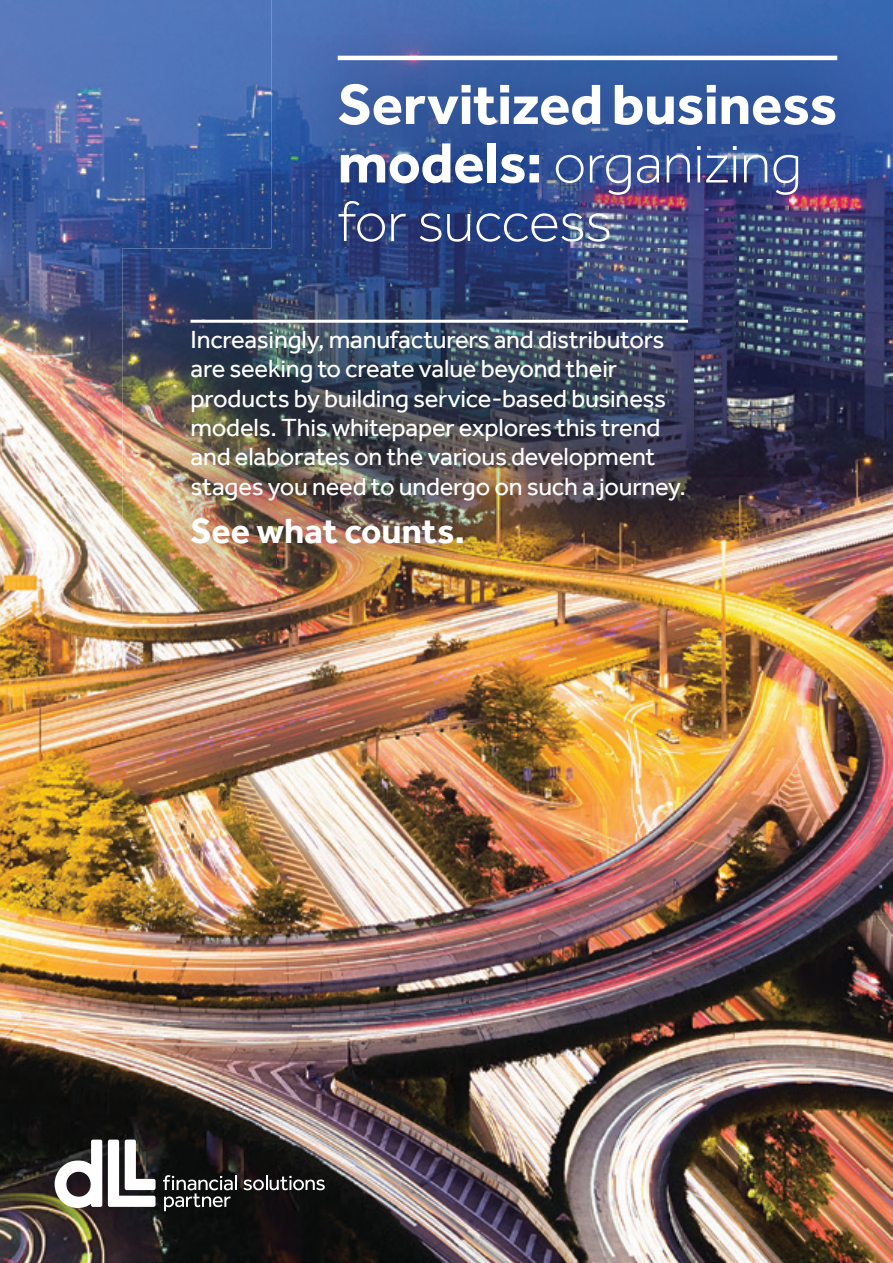
<style>
.page{position:relative;width:893px;height:1263px;background:#fff}
.page>*{position:absolute;margin:0;border:0;box-sizing:border-box;transform-origin:0 0}
.t1{font:700 58.5px/58.5px "Effra";letter-spacing:-.01em;color:#fff}
.t2{font:700 36px "Effra";color:#fff}
.t3{font:25.5px/29.2px "Effra";letter-spacing:-.01em;color:#fff}
.s1{font-weight:300}
</style>
<div class="page">
<img style="left:0;top:0;width:893px;height:1263px">
<img style="left:122px;top:248px;width:156px;height:366px">
<img style="left:278px;top:311px;width:469px;height:303px">
<hr style="left:190px;top:320px;width:498px;height:3px;background:#fff">
<svg style="left:55px;top:1139px;width:47px;height:69px"></svg>
<svg style="left:108px;top:1139px;width:48px;height:68px"></svg>
<svg style="left:243px;top:1175px;width:82px;height:15px"></svg>
<svg style="left:163px;top:1175px;width:74px;height:36px"></svg>
<img style="left:271px;top:0;width:518px;height:259px">
<img style="left:789px;top:0;width:104px;height:311px">
<img style="left:747px;top:259px;width:43px;height:52px">
<img style="left:271px;top:248px;width:476px;height:63px">
<hr style="left:338px;top:56px;width:499px;height:4px;background:#fff">
<h1 class="t1" style="left:338px;top:75px;width:501px">Servitized business models: <span class="s1">organizing for success</span></h1>
<p class="t3" style="left:190px;top:325px;width:497px">Increasingly, manufacturers and distributors are seeking to create value beyond their products by building service-based business models. This whitepaper explores this trend and elaborates on the various development stages you need to undergo on such a journey.</p>
<h2 class="t2" style="left:190px;top:510px;width:276px">See what counts.</h2>
</div>
